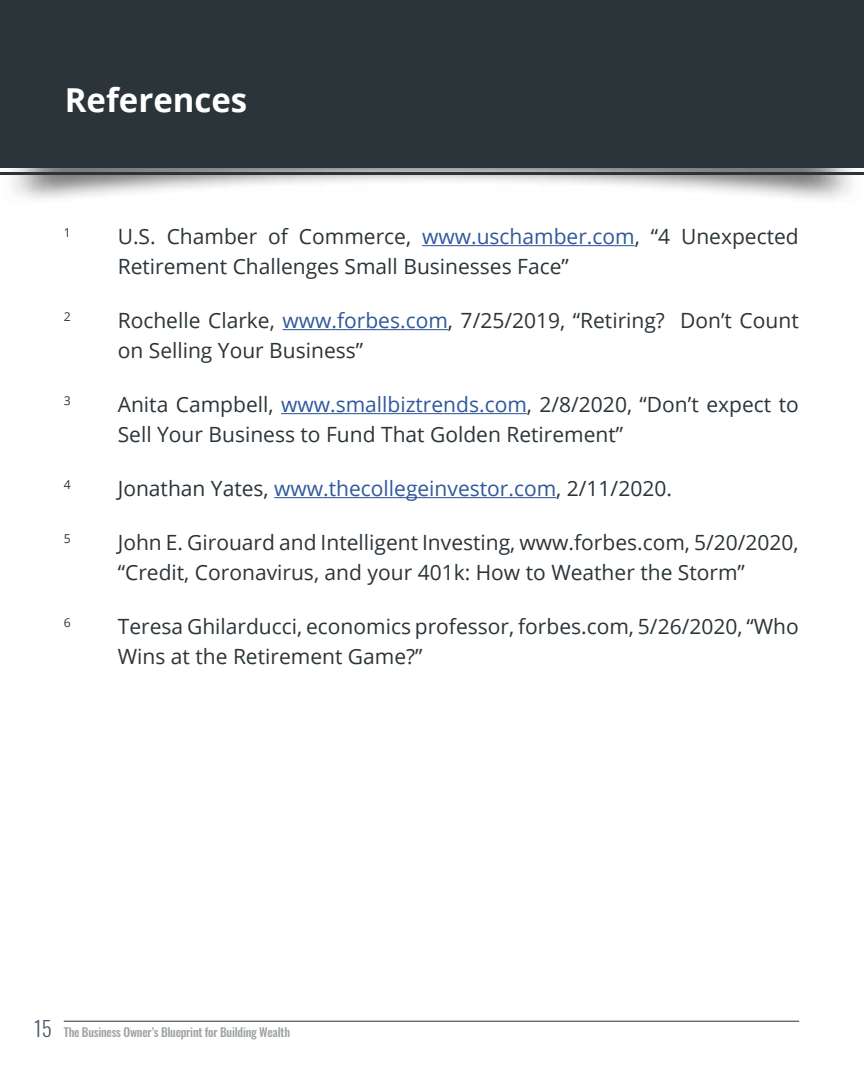
<style>
.page{position:relative;width:864px;height:1080px;background:#fff}
.page>*{position:absolute;margin:0;border:0;box-sizing:border-box;transform-origin:0 0}
.t1{font:700 33px "Open Sans";color:#fff}
.t2{font:21px/30px "Open Sans";color:#2b3439}
.t3{font:21px "Open Sans";color:#30589b}
.t4{font:12.3px "Open Sans";color:#2b3439}
.t5{font:500 12px "Oswald";letter-spacing:-.02em;color:#9ea3a6}
.s1{color:#30589b}
.s2{color:#2b3439}
.s3{font-weight:300;font-size:21px;color:#4c5866}
</style>
<div class="page">
<hr style="left:422px;top:245px;width:213px;height:1px;background:#30589b">
<hr style="left:282px;top:329px;width:166px;height:1px;background:#30589b">
<hr style="left:281px;top:413px;width:246px;height:1px;background:#30589b">
<hr style="left:274px;top:497px;width:282px;height:1px;background:#30589b">
<svg style="left:0;top:172px;width:864px;height:4px;background:#4d5458"></svg>
<div style="left:0;top:0;width:864px;height:168px;background:#2b3439"></div>
<hr style="left:64px;top:1021px;width:735px;height:1px;background:#3b3c40">
<h1 class="t1" style="left:65px;top:77px;width:184px">References</h1>
<p class="t4" style="left:64px;top:224px;width:9px">1</p>
<p class="t2" style="left:118px;top:221px;width:683px">U.S. Chamber of Commerce, <span class="s1">www.uschamber.com</span>, “4 Unexpected<br>Retirement Challenges Small Businesses Face”</p>
<p class="t4" style="left:64px;top:308px;width:9px">2</p>
<p class="t2" style="left:118px;top:305px;width:683px">Rochelle Clarke, <span class="s1">www.forbes.com</span>, 7/25/2019, “Retiring? Don’t Count on Selling Your Business”</p>
<p class="t4" style="left:64px;top:392px;width:9px">3</p>
<p class="t2" style="left:118px;top:389px;width:683px">Anita Campbell, <span class="s1">www.smallbiztrends.com</span>, 2/8/2020, “Don’t expect to<br>Sell Your Business to Fund That Golden Retirement”</p>
<p class="t4" style="left:64px;top:476px;width:9px">4</p>
<p class="t3" style="left:118px;top:474px;width:556px"><span class="s2">Jonathan Yates,</span> www.thecollegeinvestor.com<span class="s2">, 2/11/2020.</span></p>
<p class="t4" style="left:64px;top:530px;width:9px">5</p>
<p class="t2" style="left:118px;top:527px;width:683px">John E. Girouard and Intelligent Investing, www.forbes.com, 5/20/2020, “Credit, Coronavirus, and your 401k: How to Weather the Storm”</p>
<p class="t4" style="left:64px;top:614px;width:9px">6</p>
<p class="t2" style="left:118px;top:611px;width:683px">Teresa Ghilarducci, economics professor, forbes.com, 5/26/2020, “Who<br>Wins at the Retirement Game?”</p>
<p class="t5" style="left:34px;top:1026px;width:258px"><span class="s3">15</span> The Business Owner’s Blueprint for Building Wealth</p>
</div>
